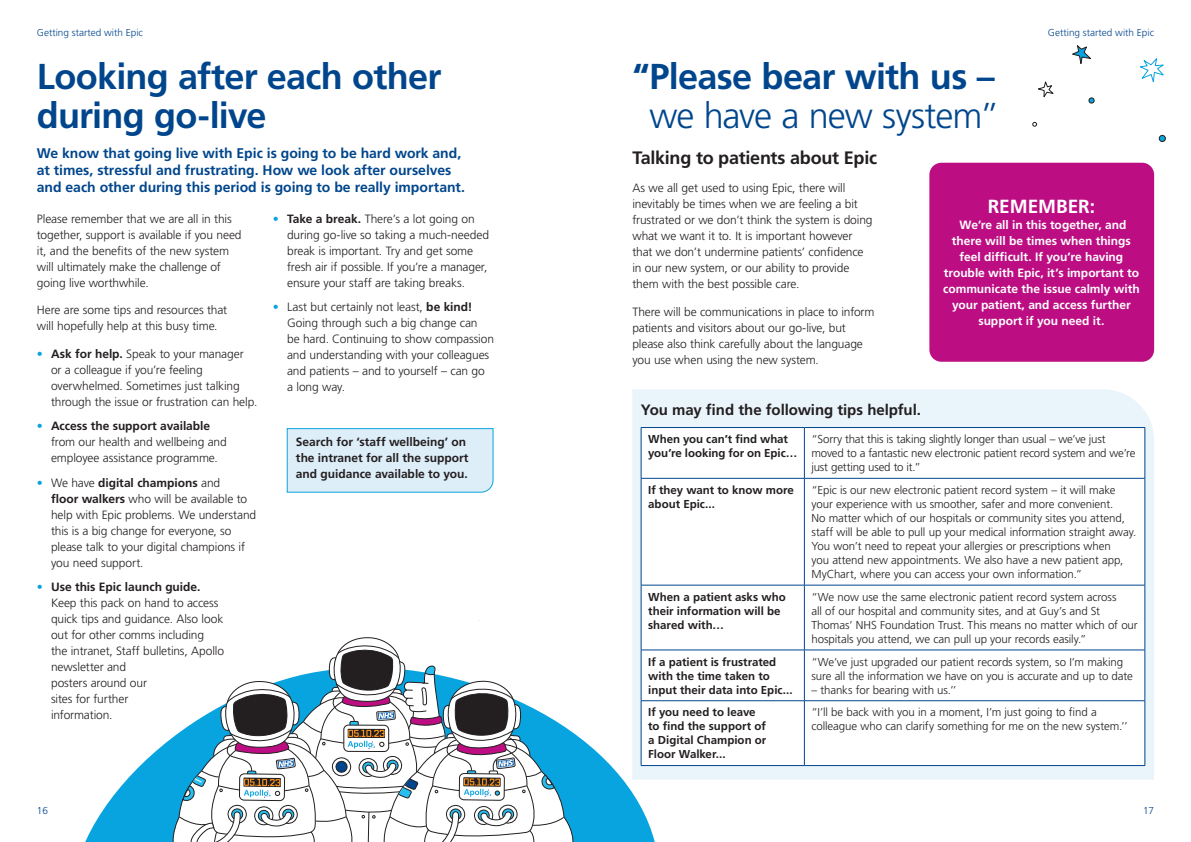
<style>
.page{position:relative;width:1191px;height:842px;background:#fff}
.page>*{position:absolute;margin:0;border:0;box-sizing:border-box;transform-origin:0 0}
.t1{font:700 36px/39px "Frutiger LT Std";letter-spacing:-.02em;color:#01468c}
.t2{font:300 36px "Frutiger LT Std";letter-spacing:-.03em;color:#01468c}
.t3{font:700 19px "Frutiger LT Std";color:#fff}
.t4{font:700 18px "Frutiger LT Std";letter-spacing:-.015em;color:#231f20}
.t5{font:700 15px "Frutiger LT Std";letter-spacing:-.005em;color:#231f20}
.t6{font:700 14px/17px "Frutiger LT Std";letter-spacing:-.005em;color:#01468c}
.t7{font:300 12px/16px "Frutiger LT Std";letter-spacing:-.01em;color:#231f20}
.t8{font:700 12px/16px "Frutiger LT Std";letter-spacing:-.005em;color:#fff;text-align:center}
.t9{font:700 12px/16px "Frutiger LT Std";letter-spacing:-.005em;color:#231f20}
.t10{font:300 11.5px/14px "Frutiger LT Std";letter-spacing:-.01em;color:#231f20}
.t11{font:700 11.5px/14px "Frutiger LT Std";color:#231f20}
.t12{font:300 10px "Frutiger LT Std";color:#01468c}
.s1{color:#08a4df}
.s2{font-weight:700}
</style>
<div class="page">
<svg style="left:85px;top:736px;width:570px;height:106px;fill:#08a4df"></svg>
<div style="left:632px;top:389px;width:522px;height:391px;background:#e9f4fb"></div>
<svg style="left:642px;top:428px;width:502px;height:337px"></svg>
<div style="left:804px;top:478px;width:340px;height:107px;background:#fff"></div>
<hr style="left:641px;top:427px;width:163px;height:1px;background:#01468c">
<hr style="left:641px;top:428px;width:1px;height:50px;background:#01468c">
<hr style="left:804px;top:427px;width:341px;height:1px;background:#01468c">
<hr style="left:804px;top:428px;width:1px;height:50px;background:#01468c">
<hr style="left:1144px;top:428px;width:1px;height:50px;background:#01468c">
<hr style="left:641px;top:478px;width:163px;height:1px;background:#01468c">
<hr style="left:641px;top:479px;width:1px;height:106px;background:#01468c">
<hr style="left:804px;top:478px;width:341px;height:1px;background:#01468c">
<hr style="left:804px;top:479px;width:1px;height:106px;background:#01468c">
<hr style="left:1144px;top:479px;width:1px;height:106px;background:#01468c">
<hr style="left:641px;top:585px;width:163px;height:1px;background:#01468c">
<hr style="left:641px;top:585px;width:1px;height:65px;background:#01468c">
<hr style="left:804px;top:585px;width:341px;height:1px;background:#01468c">
<hr style="left:804px;top:585px;width:1px;height:65px;background:#01468c">
<hr style="left:1144px;top:585px;width:1px;height:65px;background:#01468c">
<hr style="left:641px;top:650px;width:163px;height:1px;background:#01468c">
<hr style="left:641px;top:650px;width:1px;height:50px;background:#01468c">
<hr style="left:804px;top:650px;width:341px;height:1px;background:#01468c">
<hr style="left:804px;top:650px;width:1px;height:50px;background:#01468c">
<hr style="left:1144px;top:650px;width:1px;height:50px;background:#01468c">
<hr style="left:641px;top:700px;width:163px;height:1px;background:#01468c">
<hr style="left:641px;top:701px;width:1px;height:64px;background:#01468c">
<hr style="left:804px;top:700px;width:341px;height:1px;background:#01468c">
<hr style="left:804px;top:701px;width:1px;height:64px;background:#01468c">
<hr style="left:1144px;top:701px;width:1px;height:64px;background:#01468c">
<hr style="left:641px;top:765px;width:163px;height:1px;background:#01468c">
<hr style="left:804px;top:765px;width:341px;height:1px;background:#01468c">
<svg style="left:1072px;top:45px;width:19px;height:19px"></svg>
<svg style="left:1038px;top:81px;width:16px;height:16px"></svg>
<svg style="left:1088px;top:98px;width:6px;height:5px"></svg>
<div style="left:1159px;top:135px;width:6px;height:7px;background:#08a4df;border-radius:50%"></div>
<div style="left:1159px;top:135px;width:6px;height:7px;border:1px solid #231f20;border-radius:50%"></div>
<svg style="left:1032px;top:122px;width:4px;height:4px"></svg>
<svg style="left:1139px;top:58px;width:25px;height:24px"></svg>
<div style="left:929px;top:163px;width:225px;height:199px;background:#bc0d83;border-radius:12px"></div>
<svg style="left:169px;top:637px;width:409px;height:205px"></svg>
<svg style="left:287px;top:428px;width:206px;height:65px;background:#d6ebf8"></svg>
<p class="t12" style="left:37px;top:27px;width:108px">Getting started with Epic</p>
<p class="t12" style="left:1048px;top:27px;width:108px">Getting started with Epic</p>
<h1 class="t1" style="left:37px;top:58px;width:406px">Looking after each other during go-live</h1>
<p class="t6" style="left:37px;top:145px;width:430px">We know that going live with Epic is going to be hard work and, at times, stressful and frustrating. How we look after ourselves and each other during this period is going to be really important.</p>
<p class="t7" style="left:37px;top:211px;width:206px">Please remember that we are all in this together, support is available if you need it, and the benefits of the new system will ultimately make the challenge of going live worthwhile.</p>
<p class="t7" style="left:37px;top:302px;width:192px">Here are some tips and resources that will hopefully help at this busy time.</p>
<p class="t7" style="left:51px;top:346px;width:208px;text-indent:-14px"><span class="s1">•</span> <span class="s2">Ask for help.</span> Speak to your manager<br>or a colleague if you’re feeling overwhelmed. Sometimes just talking through the issue or frustration can help.</p>
<p class="t7" style="left:51px;top:418px;width:177px;text-indent:-14px"><span class="s1">•</span> <span class="s2">Access the support available </span>from our health and wellbeing and employee assistance programme.</p>
<p class="t7" style="left:51px;top:475px;width:207px;text-indent:-14px"><span class="s1">•</span> We have <span class="s2">digital champions</span> and<br><span class="s2">floor walkers</span> who will be available to help with Epic problems. We understand this is a big change for everyone, so please talk to your digital champions if you need support.</p>
<p class="t7" style="left:51px;top:579px;width:175px;text-indent:-14px"><span class="s1">•</span> <span class="s2">Use this Epic launch guide.<br></span>Keep this pack on hand to access quick tips and guidance. Also look out for other comms including<br>the intranet, Staff bulletins, Apollo newsletter and<br>posters around our<br>sites for further<br>information.</p>
<p class="t7" style="left:287px;top:211px;width:203px;text-indent:-14px"><span class="s1">•</span> <span class="s2">Take a break.</span> There’s a lot going on during go-live so taking a much-needed break is important. Try and get some fresh air if possible. If you’re a manager, ensure your staff are taking breaks.</p>
<p class="t7" style="left:287px;top:299px;width:208px;text-indent:-14px"><span class="s1">•</span> Last but certainly not least, <span class="s2">be kind!<br></span>Going through such a big change can<br>be hard. Continuing to show compassion and understanding with your colleagues and patients – and to yourself – can go<br>a long way.</p>
<p class="t9" style="left:296px;top:434px;width:174px">Search for ‘staff wellbeing’ on the intranet for all the support and guidance available to you.</p>
<p class="t12" style="left:37px;top:804px;width:13px">16</p>
<h1 class="t1" style="left:632px;top:58px;width:364px">“Please bear with us –</h1>
<h1 class="t2" style="left:649px;top:96px;width:352px">we have a new system”</h1>
<h3 class="t4" style="left:632px;top:147px;width:246px">Talking to patients about Epic</h3>
<p class="t7" style="left:632px;top:180px;width:242px">As we all get used to using Epic, there will inevitably be times when we are feeling a bit frustrated or we don’t think the system is doing what we want it to. It is important however that we don’t undermine patients’ confidence in our new system, or our ability to provide them with the best possible care.</p>
<p class="t7" style="left:632px;top:304px;width:244px">There will be communications in place to inform patients and visitors about our go-live, but please also think carefully about the language you use when using the new system.</p>
<p class="t5" style="left:641px;top:401px;width:281px">You may find the following tips helpful.</p>
<p class="t11" style="left:648px;top:432px;width:151px">When you can’t find what you’re looking for on Epic…</p>
<p class="t10" style="left:811px;top:432px;width:325px">“Sorry that this is taking slightly longer than usual – we’ve just moved to a fantastic new electronic patient record system and we’re just getting used to it.”</p>
<p class="t11" style="left:648px;top:483px;width:147px">If they want to know more about Epic...</p>
<p class="t10" style="left:811px;top:483px;width:326px">“Epic is our new electronic patient record system – it will make your experience with us smoother, safer and more convenient.<br>No matter which of our hospitals or community sites you attend, staff will be able to pull up your medical information straight away.<br>You won’t need to repeat your allergies or prescriptions when<br>you attend new appointments. We also have a new patient app, MyChart, where you can access your own information.”</p>
<p class="t11" style="left:648px;top:590px;width:139px">When a patient asks who their information will be shared with…</p>
<p class="t10" style="left:811px;top:590px;width:328px">“We now use the same electronic patient record system across<br>all of our hospital and community sites, and at Guy’s and St Thomas’ NHS Foundation Trust. This means no matter which of our hospitals you attend, we can pull up your records easily.”</p>
<p class="t11" style="left:648px;top:655px;width:146px">If a patient is frustrated with the time taken to input their data into Epic...</p>
<p class="t10" style="left:811px;top:655px;width:323px">“We’ve just upgraded our patient records system, so I’m making sure all the information we have on you is accurate and up to date</p>
<h2 class="t3" style="left:987px;top:196px;width:109px">REMEMBER:</h2>
<p class="t8" style="left:943px;top:217px;width:198px">We’re all in this together, and there will be times when things feel difficult. If you’re having trouble with Epic, it’s important to communicate the issue calmly with your patient, and access further support if you need it.</p>
<p class="t10" style="left:811px;top:683px;width:146px">– thanks for bearing with us.’’</p>
<p class="t11" style="left:648px;top:705px;width:120px">If you need to leave to find the support of a Digital Champion or<br>Floor Walker...</p>
<p class="t10" style="left:811px;top:705px;width:317px">“I’ll be back with you in a moment, I’m just going to find a colleague who can clarify something for me on the new system.’’</p>
<p class="t12" style="left:1143px;top:804px;width:13px">17</p>
</div>
